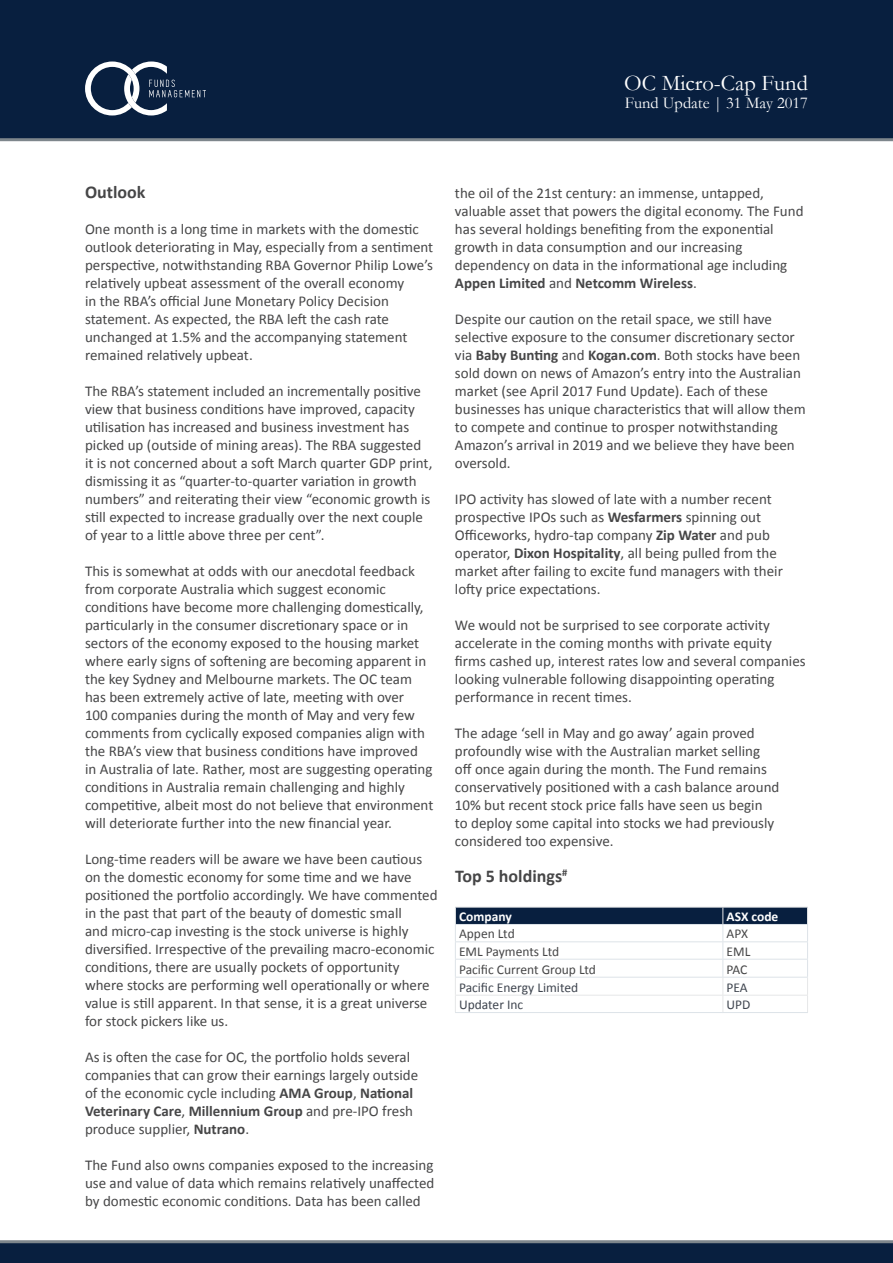
<style>
.page{position:relative;width:893px;height:1263px;background:#fff}
.page>*{position:absolute;margin:0;border:0;box-sizing:border-box;transform-origin:0 0}
.t1{font:22.5px "Garamond";color:#fff}
.t2{font:700 18px "Calibri";color:#464647}
.t3{font:16.5px "Garamond";color:#fff}
.t4{font:15px/18px "Calibri";color:#464647}
.t5{font:13.5px "Calibri";color:#464647}
.t6{font:13.5px "Calibri";color:#3f454f}
.t7{font:700 13.5px "Calibri";color:#fff}
.s1{font-weight:700}
</style>
<div class="page">
<div style="left:0;top:1242px;width:893px;height:21px;background:#081f3f"></div>
<hr style="left:0;top:1240px;width:893px;height:3px;background:#7e868c">
<div style="left:0;top:0;width:893px;height:138px;background:#081f3f"></div>
<hr style="left:0;top:138px;width:893px;height:3px;background:#7e868c">
<svg style="left:85px;top:61px;width:121px;height:54px"></svg>
<hr style="left:455px;top:1012px;width:268px;height:1px;background:#dde3e8">
<hr style="left:723px;top:1012px;width:85px;height:1px;background:#dde3e8">
<svg style="left:455px;top:907px;width:353px;height:105px"></svg>
<h1 class="t1" style="left:624px;top:68px;width:185px">OC Micro-Cap Fund</h1>
<p class="t3" style="left:625px;top:92px;width:185px">Fund Update | 31 May 2017</p>
<p class="t2" style="left:85px;top:181px;width:62px">Outlook</p>
<p class="t4" style="left:85px;top:220px;width:350px">One month is a long time in markets with the domestic outlook deteriorating in May, especially from a sentiment perspective, notwithstanding RBA Governor Philip Lowe’s relatively upbeat assessment of the overall economy<br>in the RBA’s official June Monetary Policy Decision statement. As expected, the RBA left the cash rate unchanged at 1.5% and the accompanying statement remained relatively upbeat.</p>
<p class="t4" style="left:85px;top:382px;width:349px">The RBA’s statement included an incrementally positive view that business conditions have improved, capacity utilisation has increased and business investment has picked up (outside of mining areas). The RBA suggested it is not concerned about a soft March quarter GDP print, dismissing it as “quarter-to-quarter variation in growth numbers” and reiterating their view “economic growth is still expected to increase gradually over the next couple of year to a little above three per cent”.</p>
<p class="t4" style="left:85px;top:562px;width:350px">This is somewhat at odds with our anecdotal feedback from corporate Australia which suggest economic conditions have become more challenging domestically, particularly in the consumer discretionary space or in sectors of the economy exposed to the housing market where early signs of softening are becoming apparent in the key Sydney and Melbourne markets. The OC team has been extremely active of late, meeting with over<br>100 companies during the month of May and very few comments from cyclically exposed companies align with the RBA’s view that business conditions have improved<br>in Australia of late. Rather, most are suggesting operating conditions in Australia remain challenging and highly competitive, albeit most do not believe that environment will deteriorate further into the new financial year.</p>
<p class="t4" style="left:85px;top:850px;width:354px">Long-time readers will be aware we have been cautious on the domestic economy for some time and we have positioned the portfolio accordingly. We have commented in the past that part of the beauty of domestic small<br>and micro-cap investing is the stock universe is highly diversified. Irrespective of the prevailing macro-economic conditions, there are usually pockets of opportunity where stocks are performing well operationally or where value is still apparent. In that sense, it is a great universe for stock pickers like us.</p>
<p class="t4" style="left:85px;top:1048px;width:335px">As is often the case for OC, the portfolio holds several companies that can grow their earnings largely outside of the economic cycle including <span class="s1">AMA Group</span>, <span class="s1">National Veterinary Care</span>, <span class="s1">Millennium Group</span> and pre-IPO fresh produce supplier, <span class="s1">Nutrano</span>.</p>
<p class="t4" style="left:85px;top:1156px;width:351px;text-align:justify">The Fund also owns companies exposed to the increasing use and value of data which remains relatively unaffected by domestic economic conditions. Data has been called</p>
<p class="t4" style="left:455px;top:184px;width:350px">the oil of the 21st century: an immense, untapped, valuable asset that powers the digital economy. The Fund has several holdings benefiting from the exponential growth in data consumption and our increasing dependency on data in the informational age including <span class="s1">Appen Limited</span> and <span class="s1">Netcomm Wireless</span>.</p>
<p class="t4" style="left:455px;top:310px;width:352px">Despite our caution on the retail space, we still have selective exposure to the consumer discretionary sector via <span class="s1">Baby Bunting</span> and <span class="s1">Kogan.com</span>. Both stocks have been sold down on news of Amazon’s entry into the Australian market (see April 2017 Fund Update). Each of these businesses has unique characteristics that will allow them to compete and continue to prosper notwithstanding Amazon’s arrival in 2019 and we believe they have been oversold.</p>
<p class="t4" style="left:455px;top:490px;width:329px">IPO activity has slowed of late with a number recent prospective IPOs such as <span class="s1">Wesfarmers</span> spinning out Officeworks, hydro-tap company <span class="s1">Zip Water</span> and pub operator, <span class="s1">Dixon Hospitality</span>, all being pulled from the market after failing to excite fund managers with their lofty price expectations.</p>
<p class="t4" style="left:455px;top:616px;width:352px">We would not be surprised to see corporate activity accelerate in the coming months with private equity firms cashed up, interest rates low and several companies looking vulnerable following disappointing operating performance in recent times.</p>
<p class="t4" style="left:455px;top:724px;width:326px">The adage ‘sell in May and go away’ again proved profoundly wise with the Australian market selling off once again during the month. The Fund remains conservatively positioned with a cash balance around 10% but recent stock price falls have seen us begin<br>to deploy some capital into stocks we had previously considered too expensive.</p>
<p class="t2" style="left:455px;top:865px;width:114px">Top 5 holdings<sup>#</sup></p>
<p class="t7" style="left:459px;top:908px;width:54px">Company</p>
<p class="t7" style="left:726px;top:908px;width:53px">ASX code</p>
<p class="t5" style="left:459px;top:925px;width:57px">Appen Ltd</p>
<p class="t5" style="left:726px;top:925px;width:23px">APX</p>
<p class="t5" style="left:459px;top:942px;width:102px">EML Payments Ltd</p>
<p class="t5" style="left:726px;top:942px;width:25px">EML</p>
<p class="t5" style="left:459px;top:960px;width:138px">Pacific Current Group Ltd</p>
<p class="t5" style="left:726px;top:960px;width:22px">PAC</p>
<p class="t6" style="left:459px;top:978px;width:121px">Pacific Energy Limited</p>
<p class="t6" style="left:726px;top:978px;width:23px">PEA</p>
<p class="t6" style="left:459px;top:996px;width:66px">Updater Inc</p>
<p class="t6" style="left:726px;top:996px;width:25px">UPD</p>
</div>
